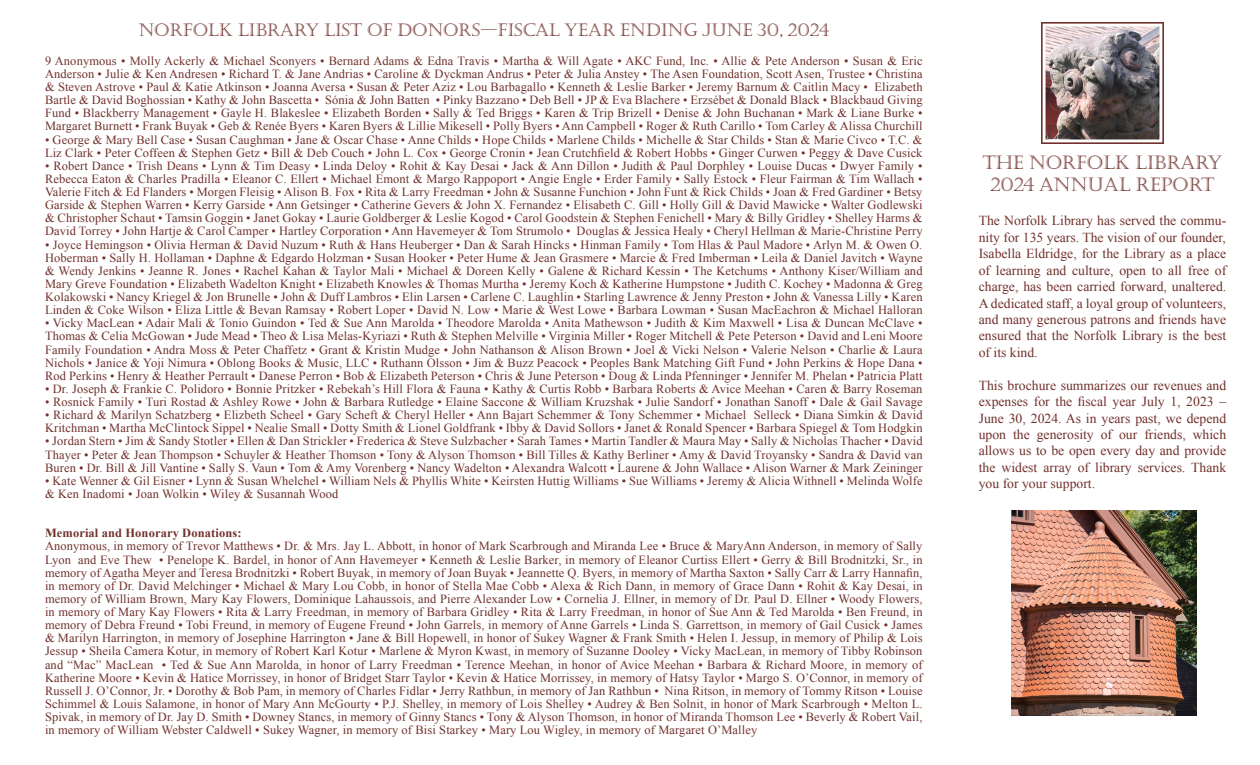
<style>
.page{position:relative;width:1260px;height:765px;background:#fff}
.page>*{position:absolute;margin:0;border:0;box-sizing:border-box;transform-origin:0 0}
.t1{font:18.62px/22.4px "Castellar";color:#71312c;text-align:center}
.t2{font:17.38px "Castellar";color:#71312c}
.t3{font:13.75px/16.5px "Times New Roman";color:#71312c;text-align:justify}
.t4{font:12.5px/13.1px "Times New Roman";letter-spacing:.01em;color:#71312c;text-align:justify}
.t5{font:700 12.5px "Times New Roman";letter-spacing:.01em;color:#71312c}
</style>
<div class="page">
<img style="left:1042px;top:22px;width:121px;height:122px">
<img style="left:1012px;top:510px;width:184px;height:206px">
<h2 class="t2" style="left:138px;top:21px;width:692px">NORFOLK LIBRARY LIST OF DONORS—FISCAL YEAR ENDING JUNE 30, 2024</h2>
<p class="t4" style="left:45px;top:54px;width:879px">9 Anonymous • Molly Ackerly &amp; Michael Sconyers • Bernard Adams &amp; Edna Travis • Martha &amp; Will Agate • AKC Fund, Inc. • Allie &amp; Pete Anderson • Susan &amp; Eric Anderson • Julie &amp; Ken Andresen • Richard T. &amp; Jane Andrias • Caroline &amp; Dyckman Andrus • Peter &amp; Julia Anstey • The Asen Foundation, Scott Asen, Trustee • Christina &amp; Steven Astrove • Paul &amp; Katie Atkinson • Joanna Aversa • Susan &amp; Peter Aziz • Lou Barbagallo • Kenneth &amp; Leslie Barker • Jeremy Barnum &amp; Caitlin Macy • Elizabeth Bartle &amp; David Boghossian • Kathy &amp; John Bascetta • Sónia &amp; John Batten • Pinky Bazzano • Deb Bell • JP &amp; Eva Blachere • Erzsébet &amp; Donald Black • Blackbaud Giving Fund • Blackberry Management • Gayle H. Blakeslee • Elizabeth Borden • Sally &amp; Ted Briggs • Karen &amp; Trip Brizell • Denise &amp; John Buchanan • Mark &amp; Liane Burke • Margaret Burnett • Frank Buyak • Geb &amp; Renée Byers • Karen Byers &amp; Lillie Mikesell • Polly Byers • Ann Campbell • Roger &amp; Ruth Carillo • Tom Carley &amp; Alissa Churchill</p>
<p class="t4" style="left:45px;top:133px;width:879px">• George &amp; Mary Bell Case • Susan Caughman • Jane &amp; Oscar Chase • Anne Childs • Hope Childs • Marlene Childs • Michelle &amp; Star Childs • Stan &amp; Marie Civco • T.C. &amp;<br>Liz Clark • Peter Coffeen &amp; Stephen Getz • Bill &amp; Deb Couch • John L. Cox • George Cronin • Jean Crutchfield &amp; Robert Hobbs • Ginger Curwen • Peggy &amp; Dave Cusick</p>
<p class="t4" style="left:45px;top:159px;width:879px">• Robert Dance • Trish Deans • Lynn &amp; Tim Deasy • Linda Deloy • Rohit &amp; Kay Desai • Jack &amp; Ann Dillon • Judith &amp; Paul Dorphley • Louise Ducas • Dwyer Family • Rebecca Eaton &amp; Charles Pradilla • Eleanor C. Ellert • Michael Emont &amp; Margo Rappoport • Angie Engle • Erder Family • Sally Estock • Fleur Fairman &amp; Tim Wallach • Valerie Fitch &amp; Ed Flanders • Morgen Fleisig • Alison B. Fox • Rita &amp; Larry Freedman • John &amp; Susanne Funchion • John Funt &amp; Rick Childs • Joan &amp; Fred Gardiner • Betsy Garside &amp; Stephen Warren • Kerry Garside • Ann Getsinger • Catherine Gevers &amp; John X. Fernandez • Elisabeth C. Gill • Holly Gill &amp; David Mawicke • Walter Godlewski &amp; Christopher Schaut • Tamsin Goggin • Janet Gokay • Laurie Goldberger &amp; Leslie Kogod • Carol Goodstein &amp; Stephen Fenichell • Mary &amp; Billy Gridley • Shelley Harms &amp; David Torrey • John Hartje &amp; Carol Camper • Hartley Corporation • Ann Havemeyer &amp; Tom Strumolo • Douglas &amp; Jessica Healy • Cheryl Hellman &amp; Marie-Christine Perry</p>
<p class="t4" style="left:45px;top:238px;width:879px">• Joyce Hemingson • Olivia Herman &amp; David Nuzum • Ruth &amp; Hans Heuberger • Dan &amp; Sarah Hincks • Hinman Family • Tom Hlas &amp; Paul Madore • Arlyn M. &amp; Owen O.<br>Hoberman • Sally H. Hollaman • Daphne &amp; Edgardo Holzman • Susan Hooker • Peter Hume &amp; Jean Grasmere • Marcie &amp; Fred Imberman • Leila &amp; Daniel Javitch • Wayne &amp; Wendy Jenkins • Jeanne R. Jones • Rachel Kahan &amp; Taylor Mali • Michael &amp; Doreen Kelly • Galene &amp; Richard Kessin • The Ketchums • Anthony Kiser/William and Mary Greve Foundation • Elizabeth Wadelton Knight • Elizabeth Knowles &amp; Thomas Murtha • Jeremy Koch &amp; Katherine Humpstone • Judith C. Kochey • Madonna &amp; Greg Kolakowski • Nancy Kriegel &amp; Jon Brunelle • John &amp; Duff Lambros • Elin Larsen • Carlene C. Laughlin • Starling Lawrence &amp; Jenny Preston • John &amp; Vanessa Lilly • Karen Linden &amp; Coke Wilson • Eliza Little &amp; Bevan Ramsay • Robert Loper • David N. Low • Marie &amp; West Lowe • Barbara Lowman • Susan MacEachron &amp; Michael Halloran</p>
<p class="t4" style="left:45px;top:316px;width:879px">• Vicky MacLean • Adair Mali &amp; Tonio Guindon • Ted &amp; Sue Ann Marolda • Theodore Marolda • Anita Mathewson • Judith &amp; Kim Maxwell • Lisa &amp; Duncan McClave • Thomas &amp; Celia McGowan • Jude Mead • Theo &amp; Lisa Melas-Kyriazi • Ruth &amp; Stephen Melville • Virginia Miller • Roger Mitchell &amp; Pete Peterson • David and Leni Moore Family Foundation • Andra Moss &amp; Peter Chaffetz • Grant &amp; Kristin Mudge • John Nathanson &amp; Alison Brown • Joel &amp; Vicki Nelson • Valerie Nelson • Charlie &amp; Laura Nichols • Janice &amp; Yoji Nimura • Oblong Books &amp; Music, LLC • Ruthann Olsson • Jim &amp; Buzz Peacock • Peoples Bank Matching Gift Fund • John Perkins &amp; Hope Dana • Rod Perkins • Henry &amp; Heather Perrault • Danese Perron • Bob &amp; Elizabeth Peterson • Chris &amp; June Peterson • Doug &amp; Linda Pfenninger • Jennifer M. Phelan • Patricia Platt</p>
<p class="t4" style="left:45px;top:382px;width:879px">• Dr. Joseph &amp; Frankie C. Polidoro • Bonnie Pritzker • Rebekah’s Hill Flora &amp; Fauna • Kathy &amp; Curtis Robb • Barbara Roberts &amp; Avice Meehan • Caren &amp; Barry Roseman</p>
<p class="t4" style="left:45px;top:395px;width:879px">• Rosnick Family • Turi Rostad &amp; Ashley Rowe • John &amp; Barbara Rutledge • Elaine Saccone &amp; William Kruzshak • Julie Sandorf • Jonathan Sanoff • Dale &amp; Gail Savage</p>
<p class="t4" style="left:45px;top:408px;width:879px">• Richard &amp; Marilyn Schatzberg • Elizbeth Scheel • Gary Scheft &amp; Cheryl Heller • Ann Bajart Schemmer &amp; Tony Schemmer • Michael Selleck • Diana Simkin &amp; David<br>Kritchman • Martha McClintock Sippel • Nealie Small • Dotty Smith &amp; Lionel Goldfrank • Ibby &amp; David Sollors • Janet &amp; Ronald Spencer • Barbara Spiegel &amp; Tom Hodgkin</p>
<p class="t4" style="left:45px;top:435px;width:879px">• Jordan Stern • Jim &amp; Sandy Stotler • Ellen &amp; Dan Strickler • Frederica &amp; Steve Sulzbacher • Sarah Tames • Martin Tandler &amp; Maura May • Sally &amp; Nicholas Thacher • David Thayer • Peter &amp; Jean Thompson • Schuyler &amp; Heather Thomson • Tony &amp; Alyson Thomson • Bill Tilles &amp; Kathy Berliner • Amy &amp; David Troyansky • Sandra &amp; David van Buren • Dr. Bill &amp; Jill Vantine • Sally S. Vaun • Tom &amp; Amy Vorenberg • Nancy Wadelton • Alexandra Walcott • Laurene &amp; John Wallace • Alison Warner &amp; Mark Zeininger</p>
<p class="t4" style="left:45px;top:474px;width:879px">• Kate Wenner &amp; Gil Eisner • Lynn &amp; Susan Whelchel • William Nels &amp; Phyllis White • Keirsten Huttig Williams • Sue Williams • Jeremy &amp; Alicia Withnell • Melinda Wolfe &amp; Ken Inadomi • Joan Wolkin • Wiley &amp; Susannah Wood</p>
<p class="t5" style="left:45px;top:525px;width:198px">Memorial and Honorary Donations:</p>
<p class="t4" style="left:45px;top:540px;width:879px">Anonymous, in memory of Trevor Matthews • Dr. &amp; Mrs. Jay L. Abbott, in honor of Mark Scarbrough and Miranda Lee • Bruce &amp; MaryAnn Anderson, in memory of Sally Lyon and Eve Thew • Penelope K. Bardel, in honor of Ann Havemeyer • Kenneth &amp; Leslie Barker, in memory of Eleanor Curtiss Ellert • Gerry &amp; Bill Brodnitzki, Sr., in memory of Agatha Meyer and Teresa Brodnitzki • Robert Buyak, in memory of Joan Buyak • Jeannette Q. Byers, in memory of Martha Saxton • Sally Carr &amp; Larry Hannafin, in memory of Dr. David Melchinger • Michael &amp; Mary Lou Cobb, in honor of Stella Mae Cobb • Alexa &amp; Rich Dann, in memory of Grace Dann • Rohit &amp; Kay Desai, in memory of William Brown, Mary Kay Flowers, Dominique Lahaussois, and Pierre Alexander Low • Cornelia J. Ellner, in memory of Dr. Paul D. Ellner • Woody Flowers, in memory of Mary Kay Flowers • Rita &amp; Larry Freedman, in memory of Barbara Gridley • Rita &amp; Larry Freedman, in honor of Sue Ann &amp; Ted Marolda • Ben Freund, in memory of Debra Freund • Tobi Freund, in memory of Eugene Freund • John Garrels, in memory of Anne Garrels • Linda S. Garrettson, in memory of Gail Cusick • James &amp; Marilyn Harrington, in memory of Josephine Harrington • Jane &amp; Bill Hopewell, in honor of Sukey Wagner &amp; Frank Smith • Helen I. Jessup, in memory of Philip &amp; Lois Jessup • Sheila Camera Kotur, in memory of Robert Karl Kotur • Marlene &amp; Myron Kwast, in memory of Suzanne Dooley • Vicky MacLean, in memory of Tibby Robinson and “Mac” MacLean • Ted &amp; Sue Ann Marolda, in honor of Larry Freedman • Terence Meehan, in honor of Avice Meehan • Barbara &amp; Richard Moore, in memory of Katherine Moore • Kevin &amp; Hatice Morrissey, in honor of Bridget Starr Taylor • Kevin &amp; Hatice Morrissey, in memory of Hatsy Taylor • Margo S. O’Connor, in memory of Russell J. O’Connor, Jr. • Dorothy &amp; Bob Pam, in memory of Charles Fidlar • Jerry Rathbun, in memory of Jan Rathbun • Nina Ritson, in memory of Tommy Ritson • Louise Schimmel &amp; Louis Salamone, in honor of Mary Ann McGourty • P.J. Shelley, in memory of Lois Shelley • Audrey &amp; Ben Solnit, in honor of Mark Scarbrough • Melton L.<br>Spivak, in memory of Dr. Jay D. Smith • Downey Stancs, in memory of Ginny Stancs • Tony &amp; Alyson Thomson, in honor of Miranda Thomson Lee • Beverly &amp; Robert Vail, in memory of William Webster Caldwell • Sukey Wagner, in memory of Bisi Starkey • Mary Lou Wigley, in memory of Margaret O’Malley</p>
<h1 class="t1" style="left:983px;top:152px;width:241px">THE NORFOLK LIBRARY<br>2024 ANNUAL REPORT</h1>
<p class="t3" style="left:979px;top:212px;width:249px">The Norfolk Library has served the commu&shy;nity for 135 years. The vision of our founder, Isabella Eldridge, for the Library as a place of learning and culture, open to all free of charge, has been carried forward, unaltered.<br>A dedicated staff, a loyal group of volunteers, and many generous patrons and friends have ensured that the Norfolk Library is the best of its kind.</p>
<p class="t3" style="left:979px;top:377px;width:249px">This brochure summarizes our revenues and expenses for the fiscal year July 1, 2023 – June 30, 2024. As in years past, we depend upon the generosity of our friends, which allows us to be open every day and provide the widest array of library services. Thank you for your support.</p>
</div>
